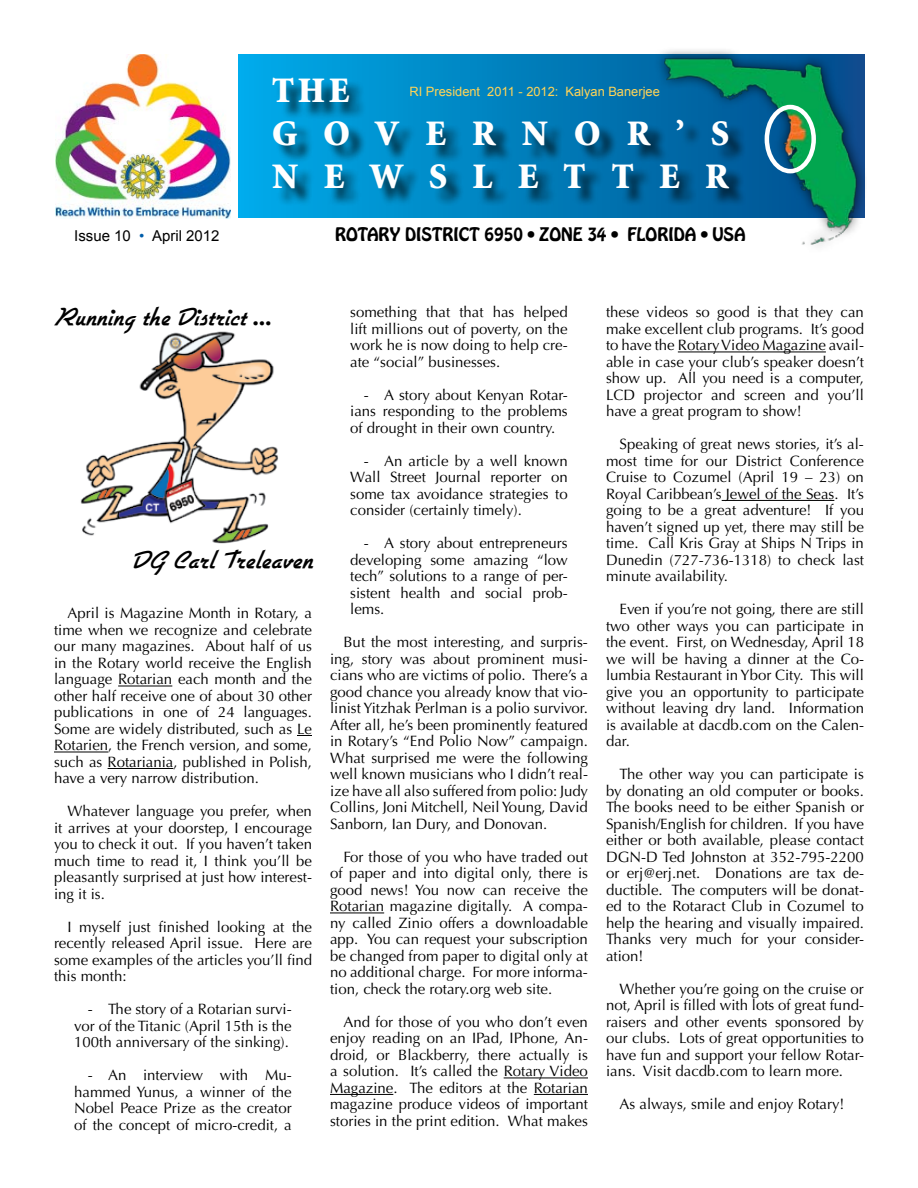
<style>
.page{position:relative;width:918px;height:1188px;background:#fff}
.page>*{position:absolute;margin:0;border:0;box-sizing:border-box;transform-origin:0 0}
.t1{font:900 36px/43.2px "Minion Std";letter-spacing:.71em;color:#fff}
.t2{font:24px "Diner";color:#000}
.t3{font:16.5px "Hobo Std";color:#000}
.t4{font:15px/16.5px "Optima LT Std";color:#000;text-align:justify}
.t5{font:15px "Arial";color:#000}
.t6{font:12.9px "Arial";color:#ffd457}
.s1{color:#005daa}
</style>
<div class="page">
<svg style="left:238px;top:54px;width:414px;height:163px;background:#0092d0"></svg>
<div style="left:275px;top:79px;width:471px;height:127px;background:#000;opacity:.75"></div>
<div style="left:652px;top:47px;width:215px;height:207px;background:#000;opacity:.75"></div>
<img style="left:664px;top:58px;width:195px;height:188px">
<div style="left:765px;top:105px;width:51px;height:68px;border:4px solid #fff;border-radius:50%"></div>
<img style="left:55px;top:54px;width:175px;height:164px">
<img style="left:80px;top:331px;width:199px;height:213px">
<hr style="left:118px;top:686px;width:54px;height:1px;background:#000">
<svg style="left:297px;top:735px;width:15px;height:1px"></svg>
<hr style="left:54px;top:752px;width:54px;height:1px;background:#000">
<hr style="left:108px;top:768px;width:65px;height:1px;background:#000">
<hr style="left:330px;top:913px;width:54px;height:1px;background:#000">
<hr style="left:504px;top:1078px;width:84px;height:1px;background:#000">
<hr style="left:330px;top:1094px;width:63px;height:1px;background:#000">
<hr style="left:534px;top:1094px;width:54px;height:1px;background:#000">
<hr style="left:678px;top:352px;width:148px;height:1px;background:#000">
<hr style="left:722px;top:500px;width:112px;height:1px;background:#000">
<h1 class="t1" style="left:272px;top:70px;width:458px">THE<br>GOVERNOR’S<br>NEWSLETT</h1>
<p class="t6" style="left:410px;top:83px;width:252px">RI President 2011 - 2012: Kalyan Banerjee</p>
<h1 class="t1" style="left:659px;top:156px;width:71px">E R</h1>
<p class="t5" style="left:74px;top:225px;width:147px">Issue 10 <span class="s1">•</span> April 2012</p>
<p class="t3" style="left:335px;top:223px;width:400px">ROTARY DISTRICT 6950 • ZONE 34 • FLORIDA • USA</p>
<h2 class="t2" style="left:54px;top:302px;width:218px">Running the District ...</h2>
<h2 class="t2" style="left:131px;top:546px;width:183px">DG Carl Treleaven</h2>
<p class="t4" style="left:54px;top:605px;width:260px;text-indent:14px">April is Magazine Month in Rotary, a time when we recognize and celebrate our many magazines. About half of us in the Rotary world receive the English language Rotarian each month and the other half receive one of about 30 other publications in one of 24 languages.<br>Some are widely distributed, such as Le Rotarien, the French version, and some, such as Rotariania, published in Polish, have a very narrow distribution.</p>
<p class="t4" style="left:54px;top:803px;width:260px;text-indent:14px">Whatever language you prefer, when it arrives at your doorstep, I encourage you to check it out. If you haven’t taken much time to read it, I think you’ll be pleasantly surprised at just how interest&shy;ing it is.</p>
<p class="t4" style="left:54px;top:919px;width:260px;text-indent:14px">I myself just finished looking at the recently released April issue. Here are some examples of the articles you’ll find this month:</p>
<p class="t4" style="left:74px;top:1001px;width:219px;text-indent:14px">- The story of a Rotarian survi&shy;vor of the Titanic (April 15th is the 100th anniversary of the sinking).</p>
<p class="t4" style="left:74px;top:1067px;width:219px;text-indent:14px">- An interview with Mu&shy;hammed Yunus, a winner of the Nobel Peace Prize as the creator of the concept of micro-credit, a</p>
<p class="t4" style="left:350px;top:304px;width:219px">something that that has helped lift millions out of poverty, on the work he is now doing to help cre&shy;ate “social” businesses.</p>
<p class="t4" style="left:350px;top:387px;width:219px;text-indent:14px">- A story about Kenyan Rotar&shy;ians responding to the problems of drought in their own country.</p>
<p class="t4" style="left:350px;top:453px;width:219px;text-indent:14px">- An article by a well known Wall Street Journal reporter on some tax avoidance strategies to consider (certainly timely).</p>
<p class="t4" style="left:350px;top:535px;width:219px;text-indent:14px">- A story about entrepreneurs developing some amazing “low tech” solutions to a range of per&shy;sistent health and social prob&shy;lems.</p>
<p class="t4" style="left:330px;top:634px;width:260px;text-indent:14px">But the most interesting, and surpris&shy;ing, story was about prominent musi&shy;cians who are victims of polio. There’s a good chance you already know that vio&shy;linist Yitzhak Perlman is a polio survivor.<br>After all, he’s been prominently featured in Rotary’s “End Polio Now” campaign.<br>What surprised me were the following well known musicians who I didn’t real&shy;ize have all also suffered from polio: Judy Collins, Joni Mitchell, Neil Young, David Sanborn, Ian Dury, and Donovan.</p>
<p class="t4" style="left:330px;top:849px;width:260px;text-indent:14px">For those of you who have traded out of paper and into digital only, there is good news! You now can receive the Rotarian magazine digitally. A compa&shy;ny called Zinio offers a downloadable app. You can request your subscription be changed from paper to digital only at no additional charge. For more informa&shy;tion, check the rotary.org web site.</p>
<p class="t4" style="left:330px;top:1014px;width:260px;text-indent:14px">And for those of you who don’t even enjoy reading on an IPad, IPhone, An&shy;droid, or Blackberry, there actually is a solution. It’s called the Rotary Video Magazine. The editors at the Rotarian magazine produce videos of important stories in the print edition. What makes</p>
<p class="t4" style="left:606px;top:304px;width:260px">these videos so good is that they can make excellent club programs. It’s good to have the Rotary Video Magazine avail&shy;able in case your club’s speaker doesn’t show up. All you need is a computer, LCD projector and screen and you’ll have a great program to show!</p>
<p class="t4" style="left:606px;top:436px;width:260px;text-indent:14px">Speaking of great news stories, it’s al&shy;most time for our District Conference Cruise to Cozumel (April 19 – 23) on Royal Caribbean’s Jewel of the Seas. It’s going to be a great adventure! If you haven’t signed up yet, there may still be time. Call Kris Gray at Ships N Trips in Dunedin (727-736-1318) to check last minute availability.</p>
<p class="t4" style="left:606px;top:601px;width:260px;text-indent:14px">Even if you’re not going, there are still two other ways you can participate in the event. First, on Wednesday, April 18 we will be having a dinner at the Co&shy;lumbia Restaurant in Ybor City. This will give you an opportunity to participate without leaving dry land. Information is available at dacdb.com on the Calen&shy;dar.</p>
<p class="t4" style="left:606px;top:766px;width:260px;text-indent:14px">The other way you can participate is by donating an old computer or books.<br>The books need to be either Spanish or Spanish/English for children. If you have either or both available, please contact DGN-D Ted Johnston at 352-795-2200 or erj@erj.net. Donations are tax de&shy;ductible. The computers will be donat&shy;ed to the Rotaract Club in Cozumel to help the hearing and visually impaired.<br>Thanks very much for your consider&shy;ation!</p>
<p class="t4" style="left:606px;top:981px;width:260px;text-indent:14px">Whether you’re going on the cruise or not, April is filled with lots of great fund&shy;raisers and other events sponsored by our clubs. Lots of great opportunities to have fun and support your fellow Rotar&shy;ians. Visit dacdb.com to learn more.</p>
<p class="t4" style="left:620px;top:1096px;width:226px">As always, smile and enjoy Rotary!</p>
</div>
